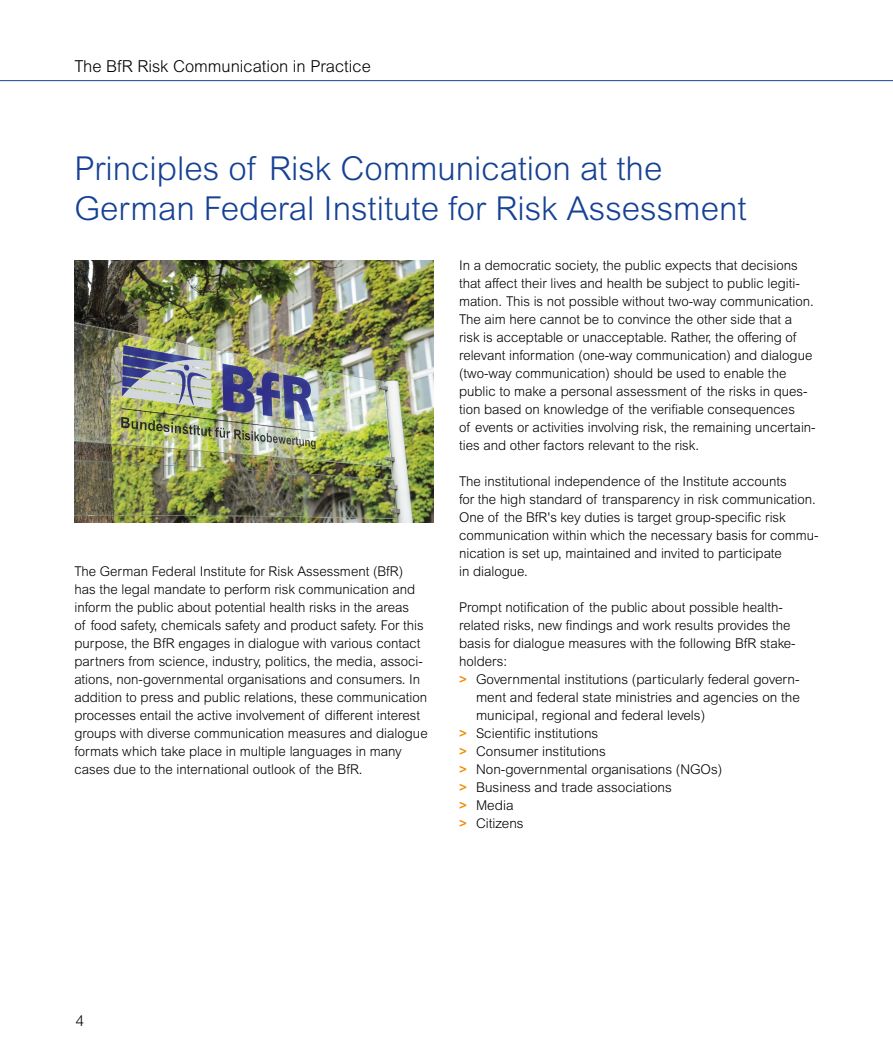
<style>
.page{position:relative;width:893px;height:1063px;background:#fff}
.page>*{position:absolute;margin:0;border:0;box-sizing:border-box;transform-origin:0 0}
.t1{font:300 33px/39.6px "Arial MT Pro";color:#164194}
.t2{font:300 16.5px "Arial MT Pro";color:#000}
.t3{font:300 15px "Arial MT Pro";color:#000}
.t4{font:300 13.5px/18px "Arial MT Pro";color:#000}
.s1{font-weight:500;color:#f18a00}
</style>
<div class="page">
<hr style="left:0;top:80px;width:893px;height:1px;background:#164194">
<img style="left:74px;top:260px;width:360px;height:262px">
<p class="t2" style="left:74px;top:56px;width:298px">The BfR Risk Communication in Practice</p>
<h1 class="t1" style="left:74px;top:149px;width:674px">Principles of Risk Communication at the<br>German Federal Institute for Risk Assessment</h1>
<p class="t4" style="left:74px;top:563px;width:355px">The German Federal Institute for Risk Assessment (BfR) has the legal mandate to perform risk communication and inform the public about potential health risks in the areas<br>of food safety, chemicals safety and product safety. For this purpose, the BfR engages in dialogue with various contact partners from science, industry, politics, the media, associ&shy;ations, non-governmental organisations and consumers. In addition to press and public relations, these communication processes entail the active involvement of different interest groups with diverse communication measures and dialogue formats which take place in multiple languages in many cases due to the international outlook of the BfR.</p>
<p class="t4" style="left:459px;top:257px;width:358px">In a democratic society, the public expects that decisions that affect their lives and health be subject to public legiti&shy;mation. This is not possible without two-way communication.<br>The aim here cannot be to convince the other side that a risk is acceptable or unacceptable. Rather, the offering of relevant information (one-way communication) and dialogue (two-way communication) should be used to enable the public to make a personal assessment of the risks in ques&shy;tion based on knowledge of the verifiable consequences<br>of events or activities involving risk, the remaining uncertain&shy;ties and other factors relevant to the risk.</p>
<p class="t4" style="left:459px;top:473px;width:361px">The institutional independence of the Institute accounts<br>for the high standard of transparency in risk communication.<br>One of the BfR's key duties is target group-specific risk communication within which the necessary basis for commu&shy;nication is set up, maintained and invited to participate<br>in dialogue.</p>
<p class="t4" style="left:459px;top:599px;width:325px">Prompt notification of the public about possible health-</p>
<p class="t4" style="left:459px;top:617px;width:333px">related risks, new findings and work results provides the</p>
<p class="t4" style="left:459px;top:635px;width:338px">basis for dialogue measures with the following BfR stake-</p>
<p class="t4" style="left:459px;top:653px;width:50px">holders:</p>
<p class="t4" style="left:459px;top:671px;width:342px"><span class="s1">&gt;</span> Governmental institutions (particularly federal govern-</p>
<p class="t4" style="left:476px;top:689px;width:325px">ment and federal state ministries and agencies on the</p>
<p class="t4" style="left:476px;top:707px;width:231px">municipal, regional and federal levels)</p>
<p class="t4" style="left:459px;top:725px;width:141px"><span class="s1">&gt;</span> Scientific institutions</p>
<p class="t4" style="left:459px;top:743px;width:148px"><span class="s1">&gt;</span> Consumer institutions</p>
<p class="t4" style="left:459px;top:761px;width:265px"><span class="s1">&gt;</span> Non-governmental organisations (NGOs)</p>
<p class="t4" style="left:459px;top:779px;width:214px"><span class="s1">&gt;</span> Business and trade associations</p>
<p class="t4" style="left:459px;top:797px;width:56px"><span class="s1">&gt;</span> Media</p>
<p class="t4" style="left:459px;top:815px;width:66px"><span class="s1">&gt;</span> Citizens</p>
<p class="t3" style="left:76px;top:1012px;width:10px">4</p>
</div>
